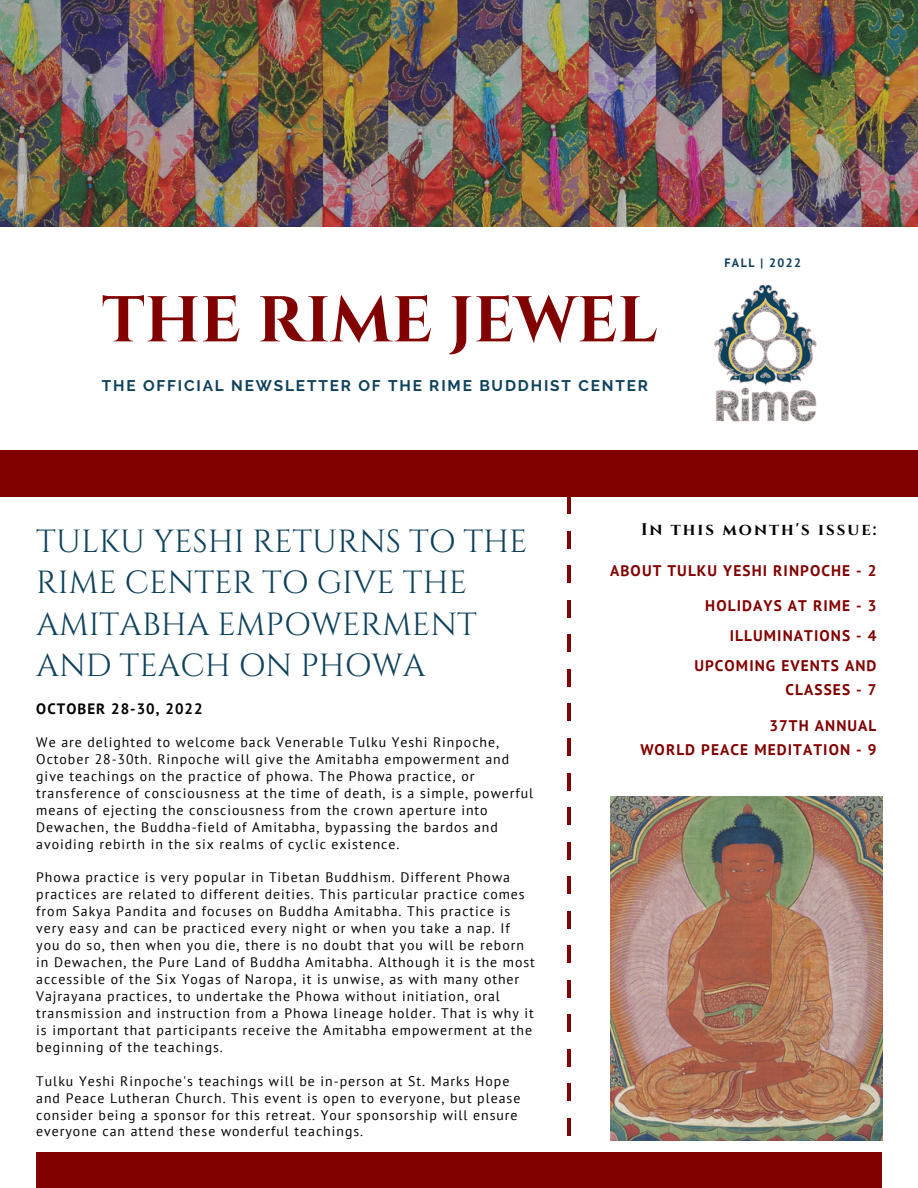
<style>
.page{position:relative;width:918px;height:1188px;background:#fff}
.page>*{position:absolute;margin:0;border:0;box-sizing:border-box;transform-origin:0 0}
.t1{font:700 64.5px "Cinzel";color:#810000}
.t2{font:31.95px/41.7px "Cinzel";color:#0e415c}
.t3{font:700 16.8px "Cinzel";letter-spacing:.12em;color:#000}
.t4{font:700 15.3px/24.8px "PT Sans";letter-spacing:.07em;color:#810000;text-align:right}
.t5{font:700 15.3px "Raleway";letter-spacing:.12em;color:#0e415c}
.t6{font:700 15px "PT Sans";letter-spacing:.07em;color:#000}
.t7{font:13.8px/17px "PT Sans";letter-spacing:.07em;color:#000}
.t8{font:700 12.15px "PT Sans";letter-spacing:.12em;color:#0e415c}
</style>
<div class="page">
<img style="left:0;top:0;width:918px;height:227px">
<hr style="left:567px;top:1118px;width:4px;height:17px;background:#810000">
<hr style="left:567px;top:1084px;width:4px;height:17px;background:#810000">
<hr style="left:567px;top:1015px;width:4px;height:17px;background:#810000">
<hr style="left:567px;top:980px;width:4px;height:17px;background:#810000">
<hr style="left:567px;top:1049px;width:4px;height:17px;background:#810000">
<hr style="left:567px;top:946px;width:4px;height:17px;background:#810000">
<hr style="left:567px;top:566px;width:4px;height:17px;background:#810000">
<hr style="left:567px;top:600px;width:4px;height:18px;background:#810000">
<hr style="left:567px;top:635px;width:4px;height:17px;background:#810000">
<hr style="left:567px;top:531px;width:4px;height:17px;background:#810000">
<hr style="left:567px;top:497px;width:4px;height:17px;background:#810000">
<hr style="left:567px;top:704px;width:4px;height:17px;background:#810000">
<hr style="left:567px;top:807px;width:4px;height:18px;background:#810000">
<hr style="left:567px;top:842px;width:4px;height:17px;background:#810000">
<hr style="left:567px;top:876px;width:4px;height:18px;background:#810000">
<hr style="left:567px;top:738px;width:4px;height:18px;background:#810000">
<hr style="left:567px;top:911px;width:4px;height:17px;background:#810000">
<hr style="left:567px;top:773px;width:4px;height:17px;background:#810000">
<hr style="left:567px;top:669px;width:4px;height:18px;background:#810000">
<div style="left:0;top:451px;width:918px;height:46px;background:#810000"></div>
<img style="left:714px;top:284px;width:103px;height:138px">
<div style="left:36px;top:1152px;width:846px;height:36px;background:#810000"></div>
<img style="left:611px;top:796px;width:271px;height:344px">
<h1 class="t1" style="left:102px;top:279px;width:557px">THE RIME JEWEL</h1>
<p class="t5" style="left:102px;top:377px;width:548px">THE OFFICIAL NEWSLETTER OF THE RIME BUDDHIST CENTER</p>
<p class="t8" style="left:724px;top:255px;width:78px">FALL | 2022</p>
<h2 class="t2" style="left:36px;top:521px;width:493px">TULKU YESHI RETURNS TO THE<br>RIME CENTER TO GIVE THE<br>AMITABHA EMPOWERMENT<br>AND TEACH ON PHOWA</h2>
<p class="t6" style="left:36px;top:699px;width:168px">OCTOBER 28-30, 2022</p>
<p class="t7" style="left:36px;top:733px;width:499px">We are delighted to welcome back Venerable Tulku Yeshi Rinpoche, October 28-30th. Rinpoche will give the Amitabha empowerment and give teachings on the practice of phowa. The Phowa practice, or transference of consciousness at the time of death, is a simple, powerful means of ejecting the consciousness from the crown aperture into Dewachen, the Buddha-field of Amitabha, bypassing the bardos and avoiding rebirth in the six realms of cyclic existence.</p>
<p class="t7" style="left:36px;top:869px;width:500px">Phowa practice is very popular in Tibetan Buddhism. Different Phowa practices are related to different deities. This particular practice comes from Sakya Pandita and focuses on Buddha Amitabha. This practice is very easy and can be practiced every night or when you take a nap. If you do so, then when you die, there is no doubt that you will be reborn in Dewachen, the Pure Land of Buddha Amitabha. Although it is the most accessible of the Six Yogas of Naropa, it is unwise, as with many other Vajrayana practices, to undertake the Phowa without initiation, oral transmission and instruction from a Phowa lineage holder. That is why it is important that participants receive the Amitabha empowerment at the beginning of the teachings.</p>
<p class="t7" style="left:36px;top:1072px;width:486px">Tulku Yeshi Rinpoche's teachings will be in-person at St. Marks Hope and Peace Lutheran Church. This event is open to everyone, but please consider being a sponsor for this retreat. Your sponsorship will ensure everyone can attend these wonderful teachings.</p>
<p class="t3" style="left:641px;top:519px;width:237px">In this month's issue:</p>
<p class="t4" style="left:610px;top:557px;width:268px">ABOUT TULKU YESHI RINPOCHE - 2</p>
<p class="t4" style="left:705px;top:593px;width:173px">HOLIDAYS AT RIME - 3</p>
<p class="t4" style="left:730px;top:623px;width:148px">ILLUMINATIONS - 4</p>
<p class="t4" style="left:694px;top:653px;width:184px">UPCOMING EVENTS AND<br>CLASSES - 7</p>
<p class="t4" style="left:640px;top:713px;width:238px">37TH ANNUAL<br>WORLD PEACE MEDITATION - 9</p>
</div>
